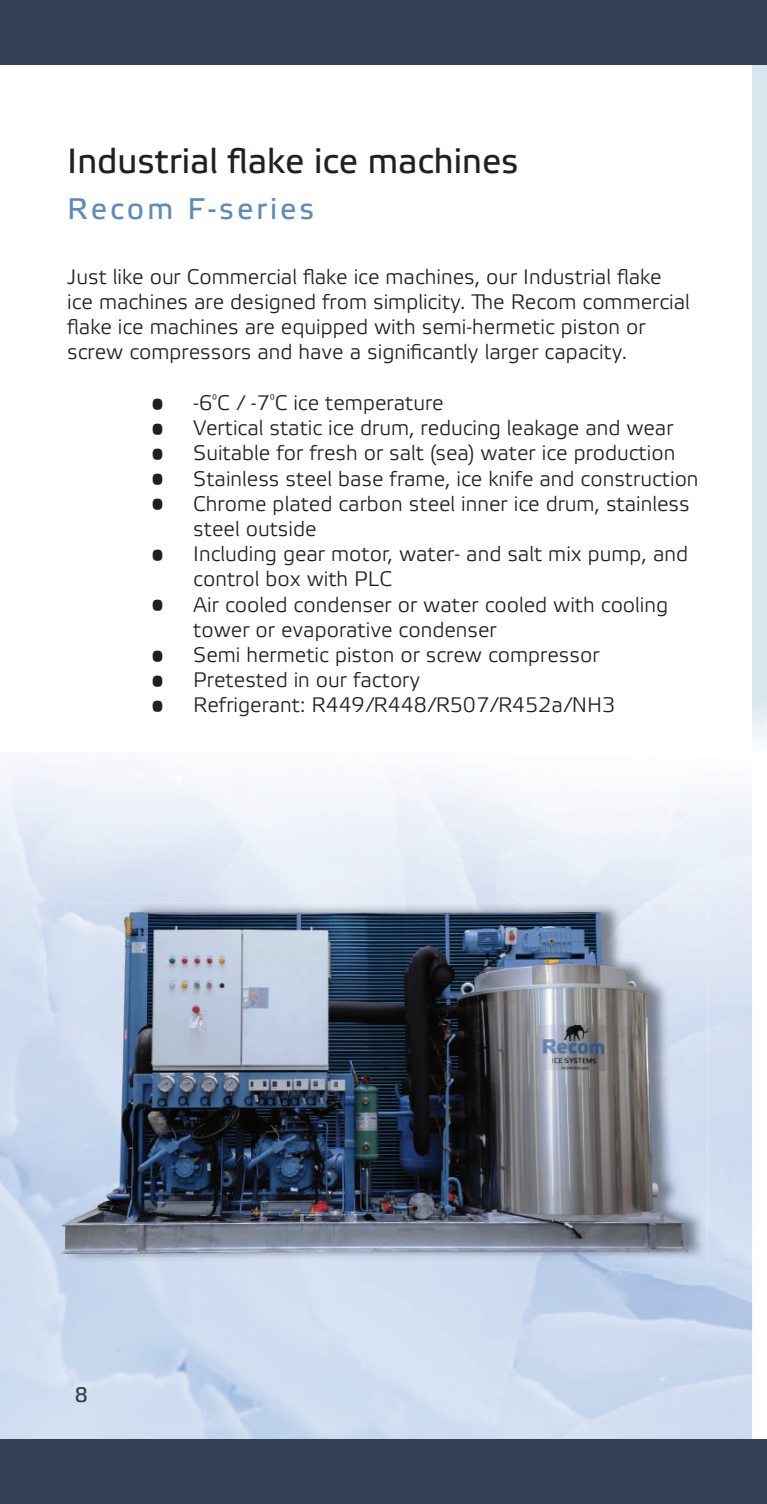
<style>
.page{position:relative;width:767px;height:1504px;background:#fff}
.page>*{position:absolute;margin:0;border:0;box-sizing:border-box;transform-origin:0 0}
.t1{font:35px "Etelka Text Pro";color:#231f20}
.t2{font:29.75px "Etelka Text Pro";letter-spacing:.1em;color:#5d8bbc}
.t3{font:21px/25.2px "Etelka Light Pro";color:#231f20}
.t4{font:21px "Etelka Text Pro";color:#333f52}
</style>
<div class="page">
<img style="left:690px;top:793px;width:62px;height:434px">
<div style="left:752px;top:64px;width:12px;height:688px;background:#dae6ed"></div>
<div style="left:0;top:0;width:766px;height:64px;background:#333f52"></div>
<div style="left:0;top:1439px;width:766px;height:64px;background:#333f52"></div>
<img style="left:65px;top:902px;width:642px;height:360px">
<img style="left:61px;top:912px;width:626px;height:340px">
<img style="left:764px;top:64px;width:2px;height:674px">
<h1 class="t1" style="left:67px;top:142px;width:453px">Industrial flake ice machines</h1>
<h2 class="t2" style="left:67px;top:192px;width:248px">Recom F-series</h2>
<p class="t3" style="left:67px;top:265px;width:624px">Just like our Commercial flake ice machines, our Industrial flake ice machines are designed from simplicity. The Recom commercial flake ice machines are equipped with semi-hermetic piston or screw compressors and have a significantly larger capacity.</p>
<p class="t3" style="left:193px;top:391px;width:506px">-6<sup>°</sup>C / -7<sup>°</sup>C ice temperature<br>Vertical static ice drum, reducing leakage and wear Suitable for fresh or salt (sea) water ice production Stainless steel base frame, ice knife and construction Chrome plated carbon steel inner ice drum, stainless steel outside<br>Including gear motor, water- and salt mix pump, and control box with PLC<br>Air cooled condenser or water cooled with cooling tower or evaporative condenser<br>Semi hermetic piston or screw compressor Pretested in our factory<br>Refrigerant: R449/R448/R507/R452a/NH3</p>
<p class="t3" style="left:151px;top:392px;width:14px;text-align:justify">• • • • •</p>
<p class="t3" style="left:151px;top:543px;width:14px">•</p>
<p class="t3" style="left:151px;top:593px;width:14px">•</p>
<p class="t3" style="left:151px;top:644px;width:14px;text-align:justify">• • •</p>
<p class="t4" style="left:75px;top:1383px;width:15px">8</p>
</div>
